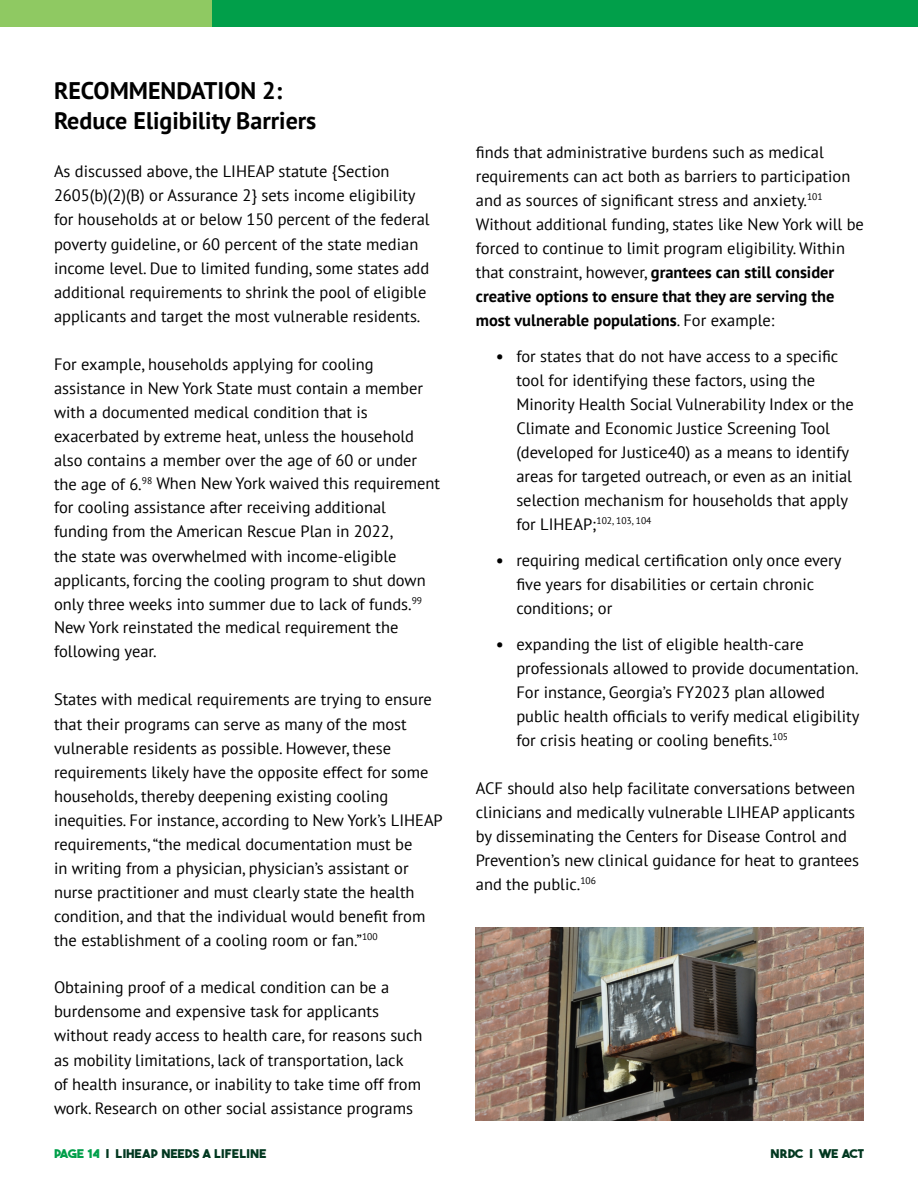
<style>
.page{position:relative;width:918px;height:1188px;background:#fff}
.page>*{position:absolute;margin:0;border:0;box-sizing:border-box;transform-origin:0 0}
.t1{font:700 24px/30px "PT Sans";color:#000}
.t2{font:16.5px/24px "PT Sans";color:#000}
.t3{font:700 12px "The Bold Font";color:#023820;scale:1.1 1}
.t4{font:9.6px "PT Sans";color:#000}
.s1{font-weight:700}
.s2{font-size:16.5px}
.s3{color:#019f4a}
</style>
<div class="page">
<svg style="left:0;top:0;width:918px;height:26px;background:#21a84f"></svg>
<img style="left:476px;top:927px;width:388px;height:193px">
<h1 class="t1" style="left:54px;top:76px;width:264px">RECOMMENDATION 2:<br>Reduce Eligibility Barriers</h1>
<p class="t2" style="left:54px;top:159px;width:377px">As discussed above, the LIHEAP statute {Section 2605(b)(2)(B) or Assurance 2} sets income eligibility for households at or below 150 percent of the federal poverty guideline, or 60 percent of the state median income level. Due to limited funding, some states add additional requirements to shrink the pool of eligible applicants and target the most vulnerable residents.</p>
<p class="t2" style="left:54px;top:351px;width:388px">For example, households applying for cooling assistance in New York State must contain a member with a documented medical condition that is exacerbated by extreme heat, unless the household also contains a member over the age of 60 or under the age of 6.<sup>98</sup> When New York waived this requirement for cooling assistance after receiving additional funding from the American Rescue Plan in 2022,<br>the state was overwhelmed with income-eligible applicants, forcing the cooling program to shut down only three weeks into summer due to lack of funds.<sup>99<br></sup>New York reinstated the medical requirement the following year.</p>
<p class="t2" style="left:54px;top:687px;width:390px">States with medical requirements are trying to ensure that their programs can serve as many of the most vulnerable residents as possible. However, these requirements likely have the opposite effect for some households, thereby deepening existing cooling inequities. For instance, according to New York’s LIHEAP requirements, “the medical documentation must be<br>in writing from a physician, physician’s assistant or nurse practitioner and must clearly state the health condition, and that the individual would benefit from the establishment of a cooling room or fan.”<sup>100</sup></p>
<p class="t2" style="left:54px;top:975px;width:370px">Obtaining proof of a medical condition can be a burdensome and expensive task for applicants without ready access to health care, for reasons such as mobility limitations, lack of transportation, lack<br>of health insurance, or inability to take time off from work. Research on other social assistance programs</p>
<p class="t2" style="left:476px;top:140px;width:390px">finds that administrative burdens such as medical requirements can act both as barriers to participation and as sources of significant stress and anxiety.<sup>101<br></sup>Without additional funding, states like New York will be forced to continue to limit program eligibility. Within that constraint, however, <span class="s1">grantees can still consider creative options to ensure that they are serving the most vulnerable populations</span>. For example:</p>
<p class="t2" style="left:516px;top:344px;width:339px;text-indent:-20px"><span class="s1">•</span> for states that do not have access to a specific tool for identifying these factors, using the Minority Health Social Vulnerability Index or the Climate and Economic Justice Screening Tool (developed for Justice40) as a means to identify areas for targeted outreach, or even as an initial selection mechanism for households that apply</p>
<p class="t4" style="left:516px;top:515px;width:137px"><span class="s2">for LIHEAP;</span>102, 103, 104</p>
<p class="t2" style="left:516px;top:548px;width:327px;text-indent:-20px"><span class="s1">•</span> requiring medical certification only once every five years for disabilities or certain chronic conditions; or</p>
<p class="t2" style="left:516px;top:632px;width:345px;text-indent:-20px"><span class="s1">•</span> expanding the list of eligible health-care professionals allowed to provide documentation.<br>For instance, Georgia’s FY2023 plan allowed public health officials to verify medical eligibility for crisis heating or cooling benefits.<sup>105</sup></p>
<p class="t2" style="left:476px;top:776px;width:385px">ACF should also help facilitate conversations between clinicians and medically vulnerable LIHEAP applicants by disseminating the Centers for Disease Control and Prevention’s new clinical guidance for heat to grantees and the public.<sup>106</sup></p>
<p class="t3" style="left:54px;top:1147px;width:195px"><span class="s3">PAGE 14</span> | LIHEAP NEEDS A LIFELINE</p>
<p class="t3" style="left:771px;top:1147px;width:86px">NRDC | WE ACT</p>
</div>
